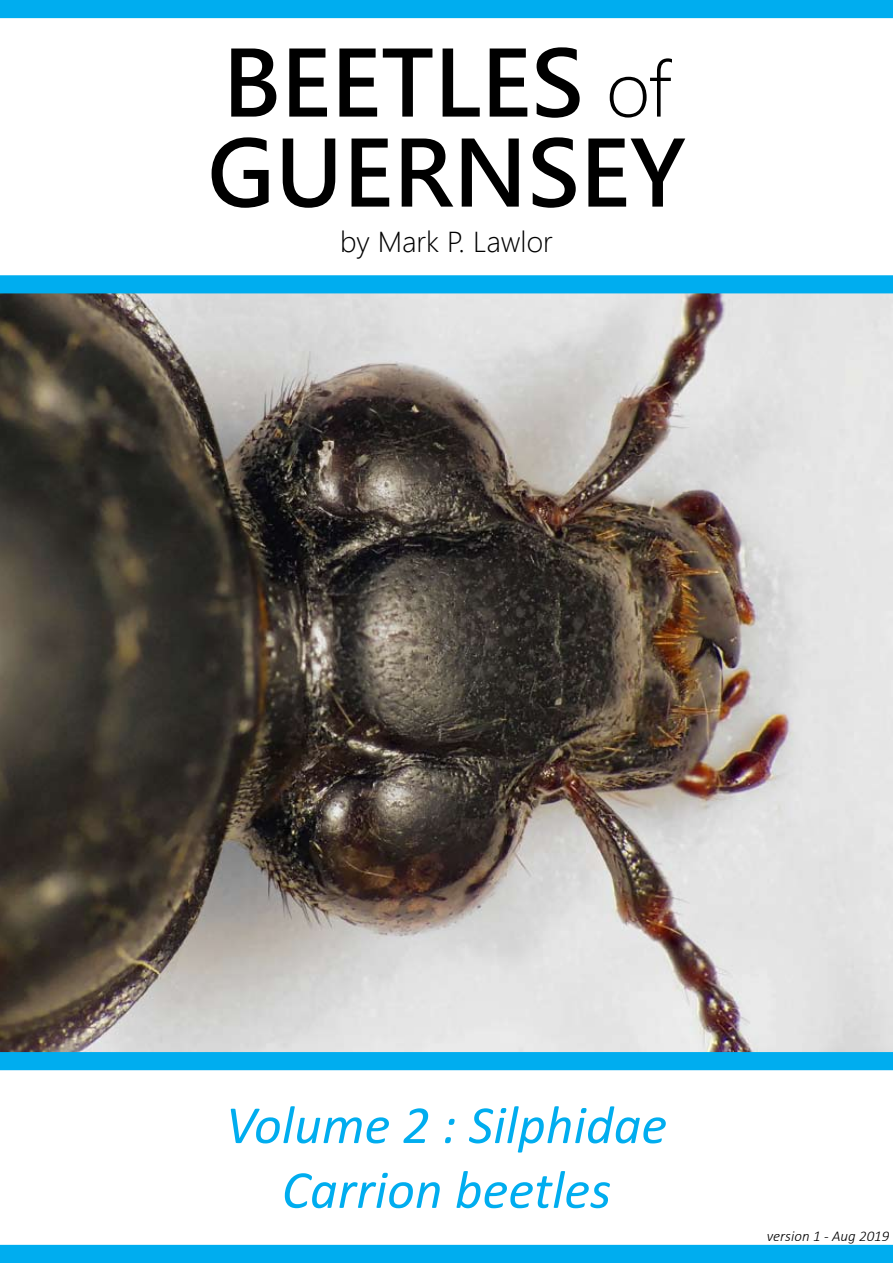
<style>
.page{position:relative;width:893px;height:1263px;background:#fff}
.page>*{position:absolute;margin:0;border:0;box-sizing:border-box;transform-origin:0 0}
.t1{font:700 90px/90px "Microsoft Jheng Hei";color:#000}
.t2{font:italic 54px/64.8px "Calibri";color:#00adef;text-align:center}
.t3{font:300 27px "Microsoft Jheng Hei";color:#000}
.t4{font:italic 300 15px "Calibri";color:#000}
.s1{font-weight:300;font-size:72px}
</style>
<div class="page">
<img style="left:0;top:293px;width:893px;height:759px">
<div style="left:1px;top:1053px;width:891px;height:16px;background:#00adef"></div>
<div style="left:0;top:1052px;width:893px;height:18px;border:2px solid #00adef"></div>
<div style="left:1px;top:1245px;width:891px;height:17px;background:#00adef"></div>
<div style="left:0;top:1245px;width:893px;height:18px;border:2px solid #00adef"></div>
<div style="left:1px;top:276px;width:891px;height:17px;background:#00adef"></div>
<div style="left:0;top:275px;width:893px;height:18px;border:2px solid #00adef"></div>
<div style="left:1px;top:1px;width:891px;height:16px;background:#00adef"></div>
<div style="left:0;top:0;width:893px;height:18px;border:2px solid #00adef"></div>
<h1 class="t1" style="left:207px;top:39px;width:480px">BEETLES <span class="s1">of<br></span>GUERNSEY</h1>
<p class="t3" style="left:340px;top:225px;width:214px">by Mark P. Lawlor</p>
<p class="t2" style="left:226px;top:1090px;width:443px">Volume 2 : Silphidae<br>Carrion beetles</p>
<p class="t4" style="left:767px;top:1226px;width:124px">version 1 - Aug 2019</p>
</div>
